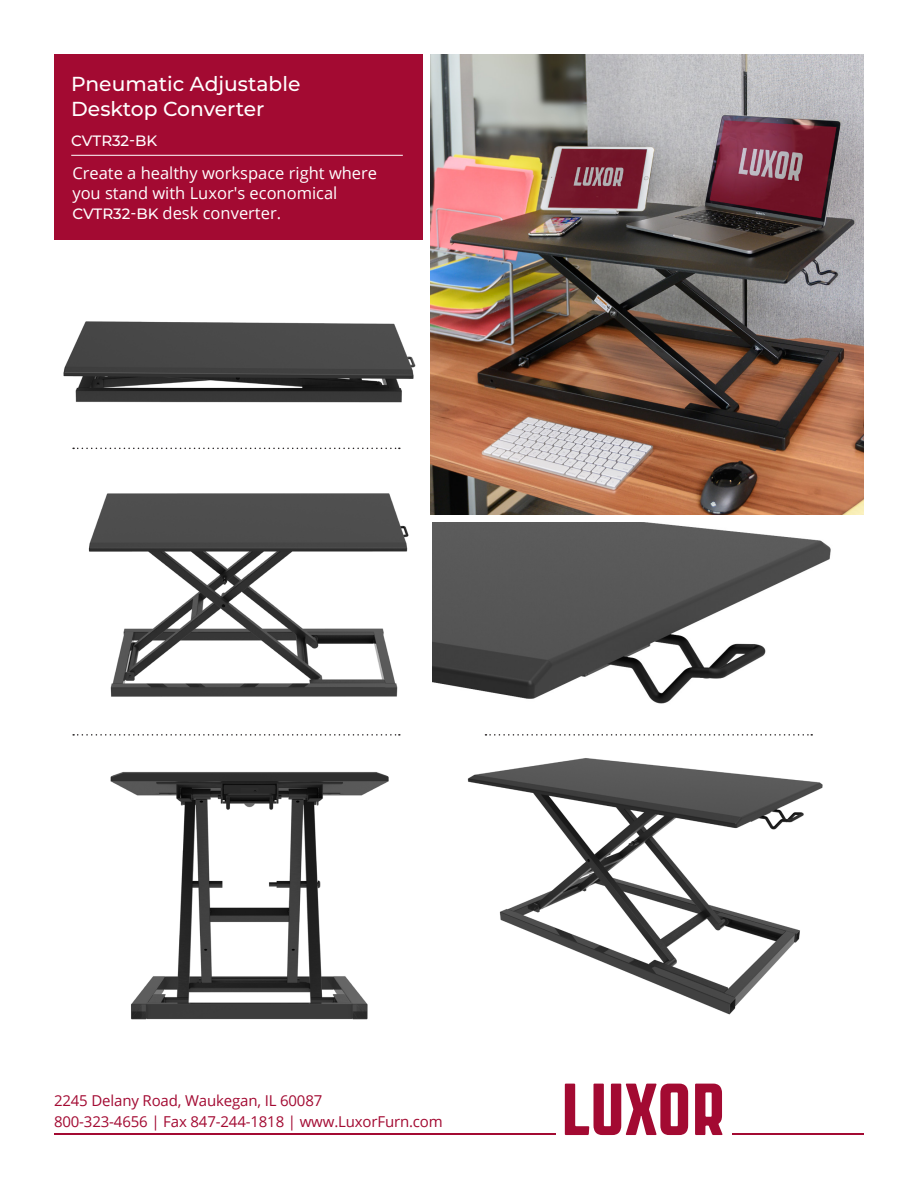
<style>
.page{position:relative;width:918px;height:1188px;background:#fff}
.page>*{position:absolute;margin:0;border:0;box-sizing:border-box;transform-origin:0 0}
.Cover_Headline_-_Col{font:500 20.25px/24.3px "Montserrat";color:#fff}
.Description_Text{font:16.5px/19.8px "Open Sans";color:#fff}
.Footer_Contact_info{font:15px "Open Sans";letter-spacing:-.01em;color:#a30a32}
.Small_Headline_cover{font:500 15px "Montserrat";letter-spacing:-.005em;color:#fff}
.s1{font-family:"Montserrat";font-weight:500;font-size:15px}
</style>
<div class="page">
<div style="left:54px;top:54px;width:368px;height:186px;background:#a30a32"></div>
<hr style="left:71px;top:155px;width:332px;height:1px;background:#fff">
<img style="left:467px;top:734px;width:356px;height:281px">
<img style="left:432px;top:523px;width:399px;height:181px">
<img style="left:63px;top:307px;width:368px;height:108px">
<img style="left:110px;top:772px;width:279px;height:248px">
<img style="left:88px;top:493px;width:321px;height:204px">
<img style="left:431px;top:54px;width:433px;height:460px">
<svg style="left:73px;top:448px;width:327px;height:1px"></svg>
<svg style="left:73px;top:734px;width:327px;height:2px"></svg>
<svg style="left:485px;top:734px;width:327px;height:2px"></svg>
<svg style="left:565px;top:1084px;width:123px;height:51px"></svg>
<svg style="left:695px;top:1084px;width:28px;height:51px"></svg>
<hr style="left:54px;top:1134px;width:501px;height:1px;background:#a30a32">
<hr style="left:732px;top:1134px;width:132px;height:1px;background:#a30a32">
<p class="Cover_Headline_-_Col" style="left:71px;top:71px;width:231px">Pneumatic Adjustable<br>Desktop Converter</p>
<p class="Small_Headline_cover" style="left:71px;top:130px;width:88px">CVTR32-BK</p>
<p class="Description_Text" style="left:72px;top:163px;width:306px">Create a healthy workspace right where you stand with Luxor's economical<br><span class="s1">CVTR32-BK</span> desk converter.</p>
<p class="Footer_Contact_info" style="left:54px;top:1090px;width:270px">2245 Delany Road, Waukegan, IL 60087</p>
<p class="Footer_Contact_info" style="left:54px;top:1111px;width:390px">800-323-4656 | Fax 847-244-1818 | www.LuxorFurn.com</p>
</div>
